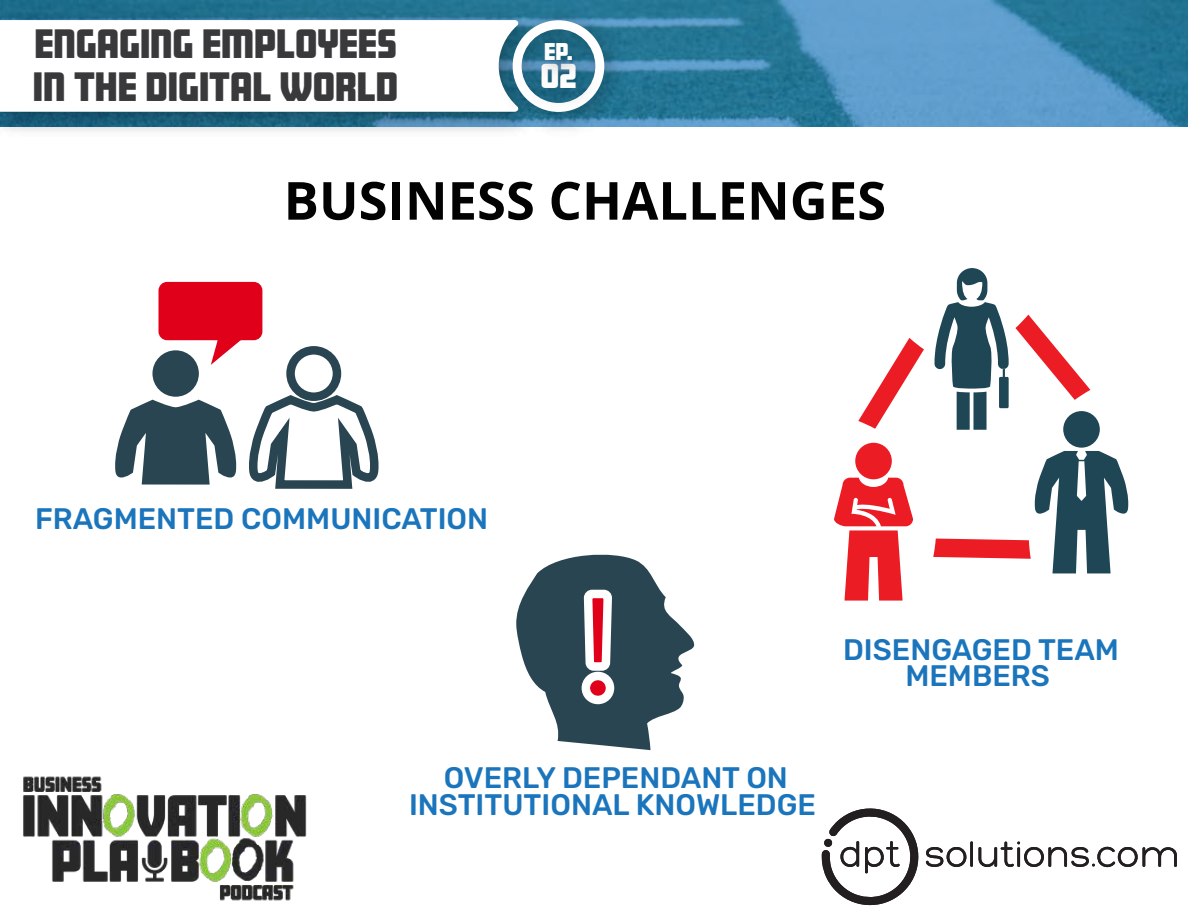
<style>
.page{position:relative;width:1188px;height:918px;background:#fff}
.page>*{position:absolute;margin:0;border:0;box-sizing:border-box;transform-origin:0 0}
.t1{font:700 52.5px "Open Sans";color:#020202}
.t2{font:900 35.85px/42.9px "Amboy";color:#39383a}
.t3{font:900 30.3px "Amboy";color:#fff}
.t4{font:500 29.7px/26.7px "Rubik";color:#1b75bc;text-align:center}
.t5{font:900 21.15px "Amboy";color:#fff}
</style>
<div class="page">
<svg style="left:516px;top:554px;width:179px;height:196px"></svg>
<svg style="left:1015px;top:315px;width:75px;height:85px"></svg>
<svg style="left:858px;top:338px;width:66px;height:91px"></svg>
<div style="left:152px;top:350px;width:47px;height:47px;background:#294552;border-radius:50%"></div>
<svg style="left:115px;top:400px;width:122px;height:85px"></svg>
<div style="left:286px;top:346px;width:55px;height:55px;border:9px solid #294552;border-radius:50%"></div>
<svg style="left:249px;top:396px;width:126px;height:93px"></svg>
<svg style="left:156px;top:281px;width:107px;height:90px"></svg>
<svg style="left:834px;top:478px;width:79px;height:123px"></svg>
<div style="left:855px;top:443px;width:37px;height:36px;background:#ec1c24;border-radius:50%"></div>
<div style="left:1063px;top:411px;width:37px;height:37px;background:#1f4655;border-radius:50%"></div>
<svg style="left:933px;top:451px;width:196px;height:122px"></svg>
<svg style="left:934px;top:268px;width:75px;height:162px"></svg>
<img style="left:23px;top:776px;width:284px;height:125px">
<svg style="left:822px;top:808px;width:145px;height:98px"></svg>
<hr style="left:970px;top:841px;width:3px;height:26px;background:#231f20">
<svg style="left:979px;top:841px;width:198px;height:26px"></svg>
<svg style="left:0;top:0;width:1188px;height:127px;background:#3b83a9"></svg>
<svg style="left:0;top:20px;width:513px;height:92px"></svg>
<svg style="left:513px;top:20px;width:91px;height:92px"></svg>
<p class="t2" style="left:33px;top:22px;width:367px">ENGAGING EMPLOYEES<br>IN THE DIGITAL WORLD</p>
<p class="t5" style="left:544px;top:40px;width:30px">EP.</p>
<p class="t3" style="left:540px;top:58px;width:38px">02</p>
<h1 class="t1" style="left:284px;top:164px;width:604px">BUSINESS CHALLENGES</h1>
<p class="t4" style="left:35px;top:506px;width:455px">FRAGMENTED COMMUNICATION</p>
<p class="t4" style="left:843px;top:637px;width:277px">DISENGAGED TEAM<br>MEMBERS</p>
<p class="t4" style="left:409px;top:765px;width:408px">OVERLY DEPENDANT ON<br>INSTITUTIONAL KNOWLEDGE</p>
</div>
